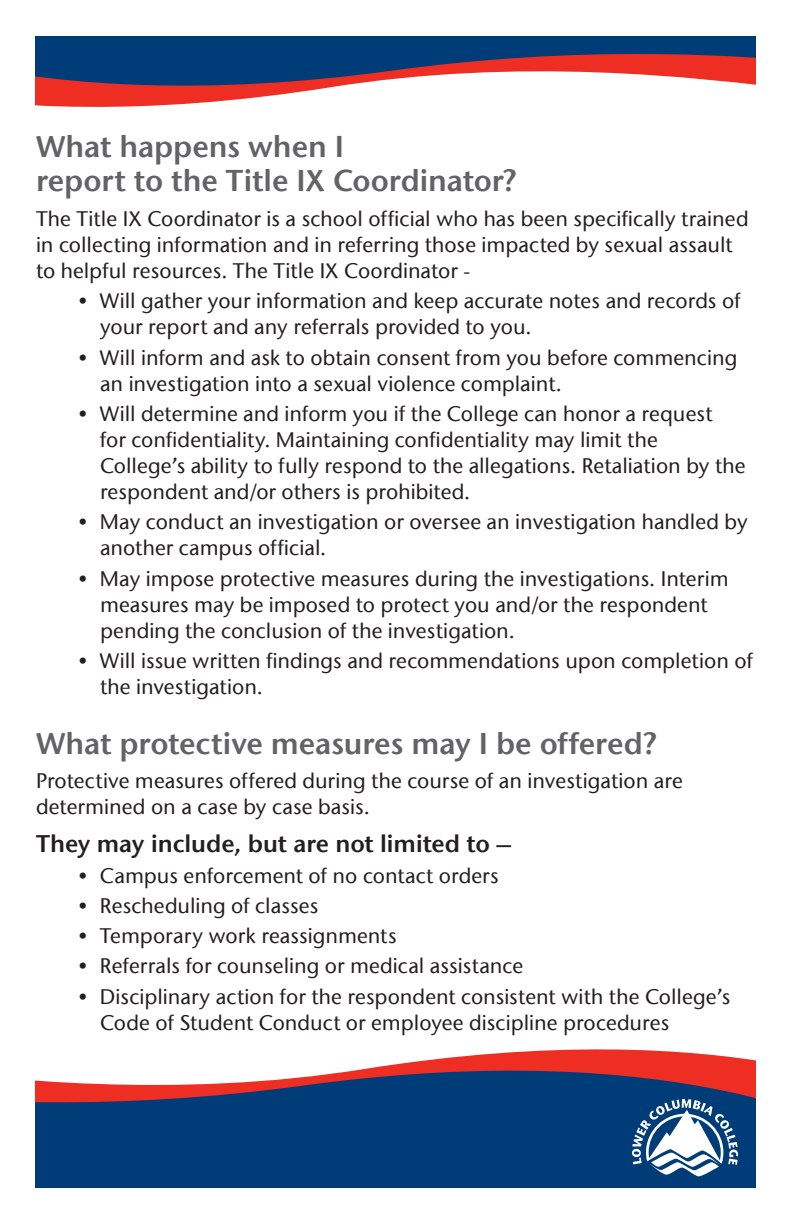
<style>
.page{position:relative;width:792px;height:1224px;background:#fff}
.page>*{position:absolute;margin:0;border:0;box-sizing:border-box;transform-origin:0 0}
._15pt_semi_titles{font:30px/34.4px "ITC Stone Sans Com Semi";letter-spacing:-.005em;color:#636366}
._12_pt_subheads{font:24px "ITC Stone Sans Com Semi";letter-spacing:-.005em;color:#231f20}
.bullet-first_level{font:500 21px/26px "ITC Stone Sans Com";color:#231f20}
.body_copy_10_5pt{font:500 21px/26px "ITC Stone Sans Com";letter-spacing:.005em;color:#231f20}
</style>
<div class="page">
<svg style="left:36px;top:36px;width:720px;height:71px"></svg>
<svg style="left:36px;top:1049px;width:720px;height:139px;background:#45567e"></svg>
<svg style="left:632px;top:1099px;width:106px;height:77px"></svg>
<p class="_15pt_semi_titles" style="left:36px;top:129px;width:482px">What happens when I<br>report to the Title IX Coordinator?</p>
<p class="body_copy_10_5pt" style="left:36px;top:206px;width:714px">The Title IX Coordinator is a school official who has been specifically trained in collecting information and in referring those impacted by sexual assault to helpful resources. The Title IX Coordinator -</p>
<p class="bullet-first_level" style="left:100px;top:288px;width:642px;text-indent:-22px">• Will gather your information and keep accurate notes and records of your report and any referrals provided to you.</p>
<p class="bullet-first_level" style="left:100px;top:344px;width:639px;text-indent:-22px">• Will inform and ask to obtain consent from you before commencing an investigation into a sexual violence complaint.</p>
<p class="bullet-first_level" style="left:100px;top:401px;width:647px;text-indent:-22px">• Will determine and inform you if the College can honor a request<br>for confidentiality. Maintaining confidentiality may limit the College’s ability to fully respond to the allegations. Retaliation by the respondent and/or others is prohibited.</p>
<p class="bullet-first_level" style="left:100px;top:509px;width:649px;text-indent:-22px">• May conduct an investigation or oversee an investigation handled by another campus official.</p>
<p class="bullet-first_level" style="left:100px;top:565px;width:630px;text-indent:-22px">• May impose protective measures during the investigations. Interim measures may be imposed to protect you and/or the respondent pending the conclusion of the investigation.</p>
<p class="bullet-first_level" style="left:100px;top:648px;width:655px;text-indent:-22px">• Will issue written findings and recommendations upon completion of the investigation.</p>
<p class="_15pt_semi_titles" style="left:36px;top:726px;width:623px">What protective measures may I be offered?</p>
<p class="body_copy_10_5pt" style="left:36px;top:768px;width:648px">Protective measures offered during the course of an investigation are determined on a case by case basis.</p>
<p class="_12_pt_subheads" style="left:36px;top:829px;width:477px">They may include, but are not limited to –</p>
<p class="bullet-first_level" style="left:78px;top:862px;width:422px">• Campus enforcement of no contact orders</p>
<p class="bullet-first_level" style="left:78px;top:893px;width:242px">• Rescheduling of classes</p>
<p class="bullet-first_level" style="left:78px;top:923px;width:320px">• Temporary work reassignments</p>
<p class="bullet-first_level" style="left:78px;top:953px;width:447px">• Referrals for counseling or medical assistance</p>
<p class="bullet-first_level" style="left:100px;top:983px;width:632px;text-indent:-22px">• Disciplinary action for the respondent consistent with the College’s<br>Code of Student Conduct or employee discipline procedures</p>
</div>
